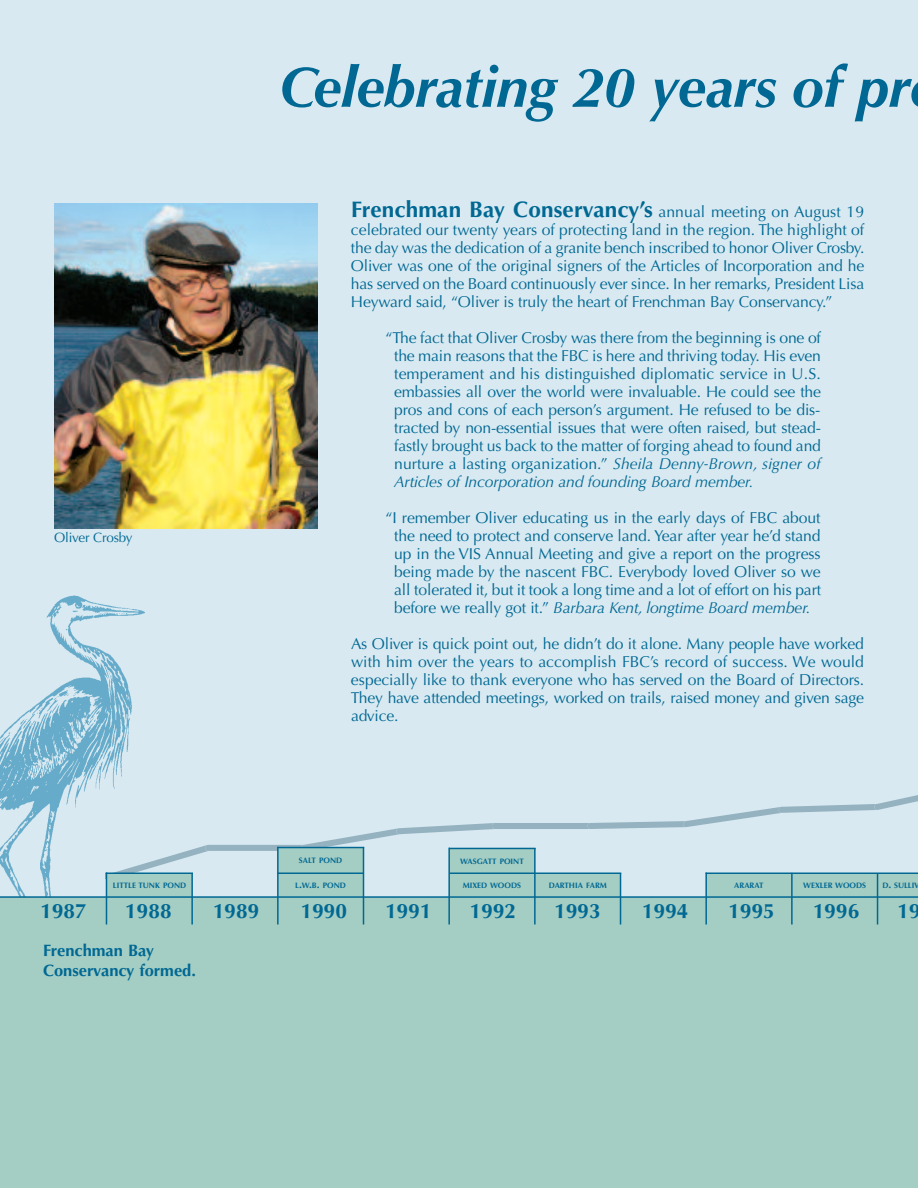
<style>
.page{position:relative;width:918px;height:1188px;background:#d8e9f1}
.page>*{position:absolute;margin:0;border:0;box-sizing:border-box;transform-origin:0 0}
.t1{font:italic 700 57px "Optima";letter-spacing:-.01em;color:#006893}
.t2{font:700 22.5px "Optima";letter-spacing:.005em;color:#006893}
.t3{font:700 20.85px "Optima";color:#006893}
.t4{font:700 16.5px/20.2px "Optima";color:#006893}
.t5{font:15.75px/18px "Optima";letter-spacing:-.005em;color:#006893;text-align:justify}
.t6{font:13.5px "Optima";letter-spacing:-.01em;color:#006893}
.t7{font:700 7.8px "Optima";color:#006893}
.s1{font-weight:400;font-size:15.75px}
.s2{font-style:italic}
.s3{font-size:10.5px}
</style>
<div class="page">
<img style="left:0;top:595px;width:145px;height:301px">
<div style="left:0;top:897px;width:918px;height:291px;background:#a4cdc3"></div>
<svg style="left:106px;top:783px;width:812px;height:96px"></svg>
<div style="left:106px;top:873px;width:86px;height:25px;background:#a4cdc3"></div>
<div style="left:278px;top:848px;width:86px;height:50px;background:#a4cdc3"></div>
<div style="left:706px;top:873px;width:212px;height:25px;background:#a4cdc3"></div>
<div style="left:535px;top:873px;width:86px;height:26px;background:#a4cdc3"></div>
<div style="left:449px;top:848px;width:86px;height:50px;background:#a4cdc3"></div>
<hr style="left:0;top:896px;width:918px;height:2px;background:#006893">
<hr style="left:191px;top:873px;width:2px;height:52px;background:#006893">
<hr style="left:534px;top:848px;width:2px;height:77px;background:#006893">
<hr style="left:620px;top:873px;width:1px;height:52px;background:#006893">
<hr style="left:791px;top:873px;width:2px;height:52px;background:#006893">
<hr style="left:877px;top:873px;width:1px;height:52px;background:#006893">
<hr style="left:363px;top:847px;width:1px;height:78px;background:#006893">
<hr style="left:706px;top:873px;width:212px;height:1px;background:#006893">
<hr style="left:450px;top:873px;width:171px;height:1px;background:#006893">
<hr style="left:278px;top:873px;width:86px;height:1px;background:#006893">
<hr style="left:106px;top:873px;width:87px;height:1px;background:#006893">
<hr style="left:277px;top:847px;width:2px;height:78px;background:#006893">
<hr style="left:448px;top:848px;width:2px;height:77px;background:#006893">
<hr style="left:449px;top:848px;width:87px;height:1px;background:#006893">
<hr style="left:705px;top:873px;width:2px;height:52px;background:#006893">
<hr style="left:277px;top:847px;width:87px;height:1px;background:#006893">
<hr style="left:106px;top:872px;width:1px;height:53px;background:#006893">
<img style="left:54px;top:203px;width:263px;height:325px">
<p class="t6" style="left:54px;top:532px;width:80px">Oliver Crosby</p>
<p class="t7" style="left:113px;top:882px;width:75px">LITTLE TUNK POND</p>
<h1 class="t1" style="left:279px;top:64px;width:633px">Celebrating 20 years of pr</h1>
<h2 class="t2" style="left:351px;top:200px;width:515px">Frenchman Bay Conservancy’s <span class="s1">annual meeting on August 19</span></h2>
<p class="t5" style="left:351px;top:222px;width:515px">celebrated our twenty years of protecting land in the region. The highlight of the day was the dedication of a granite bench inscribed to honor Oliver Crosby.<br>Oliver was one of the original signers of the Articles of Incorporation and he has served on the Board continuously ever since. In her remarks, President Lisa Heyward said, “Oliver is truly the heart of Frenchman Bay Conservancy.”</p>
<p class="t5" style="left:394px;top:330px;width:428px;text-indent:-9px">“The fact that Oliver Crosby was there from the beginning is one of the main reasons that the FBC is here and thriving today. His even temperament and his distinguished diplomatic service in U.S. embassies all over the world were invaluable. He could see the pros and cons of each person’s argument. He refused to be dis&shy;tracted by non-essential issues that were often raised, but stead&shy;fastly brought us back to the matter of forging ahead to found and nurture a lasting organization.” <span class="s2">Sheila Denny-Brown, signer of Articles of Incorporation and founding Board member.</span></p>
<p class="t5" style="left:386px;top:510px;width:437px;text-align:center">“I remember Oliver educating us in the early days of FBC about the need to protect and conserve land. Year after year he’d stand up in the VIS Annual Meeting and give a report on the progress being made by the nascent FBC. Everybody loved Oliver so we all tolerated it, but it took a long time and a lot of effort on his part before we really got it.” <span class="s2">Barbara Kent, longtime Board member.</span></p>
<p class="t5" style="left:351px;top:636px;width:515px">As Oliver is quick point out, he didn’t do it alone. Many people have worked with him over the years to accomplish FBC’s record of success. We would especially like to thank everyone who has served on the Board of Directors.<br>They have attended meetings, worked on trails, raised money and given sage advice.</p>
<p class="t7" style="left:299px;top:857px;width:45px">SALT POND</p>
<p class="t7" style="left:295px;top:882px;width:53px">L<span class="s3">.</span>W<span class="s3">.</span>B<span class="s3">.</span> POND</p>
<p class="t7" style="left:460px;top:859px;width:65px">WASGATT POINT</p>
<p class="t7" style="left:463px;top:882px;width:60px">MIXED WOODS</p>
<p class="t7" style="left:549px;top:882px;width:59px">DARTHIA FARM</p>
<p class="t7" style="left:734px;top:882px;width:31px">ARARAT</p>
<p class="t7" style="left:803px;top:882px;width:64px">WEXLER WOODS</p>
<p class="t7" style="left:883px;top:882px;width:38px">D<span class="s3">.</span> SULLIV</p>
<h3 class="t3" style="left:40px;top:903px;width:48px">1987</h3>
<h3 class="t3" style="left:125px;top:903px;width:48px">1988</h3>
<h3 class="t3" style="left:213px;top:903px;width:48px">1989</h3>
<h3 class="t3" style="left:301px;top:903px;width:48px">1990</h3>
<h3 class="t3" style="left:385px;top:903px;width:48px">1991</h3>
<h3 class="t3" style="left:470px;top:903px;width:48px">1992</h3>
<h3 class="t3" style="left:554px;top:903px;width:48px">1993</h3>
<h3 class="t3" style="left:642px;top:903px;width:48px">1994</h3>
<h3 class="t3" style="left:729px;top:903px;width:48px">1995</h3>
<h3 class="t3" style="left:813px;top:903px;width:48px">1996</h3>
<h3 class="t3" style="left:898px;top:903px;width:25px">19</h3>
<p class="t4" style="left:43px;top:942px;width:154px">Frenchman Bay<br>Conservancy formed.</p>
</div>
